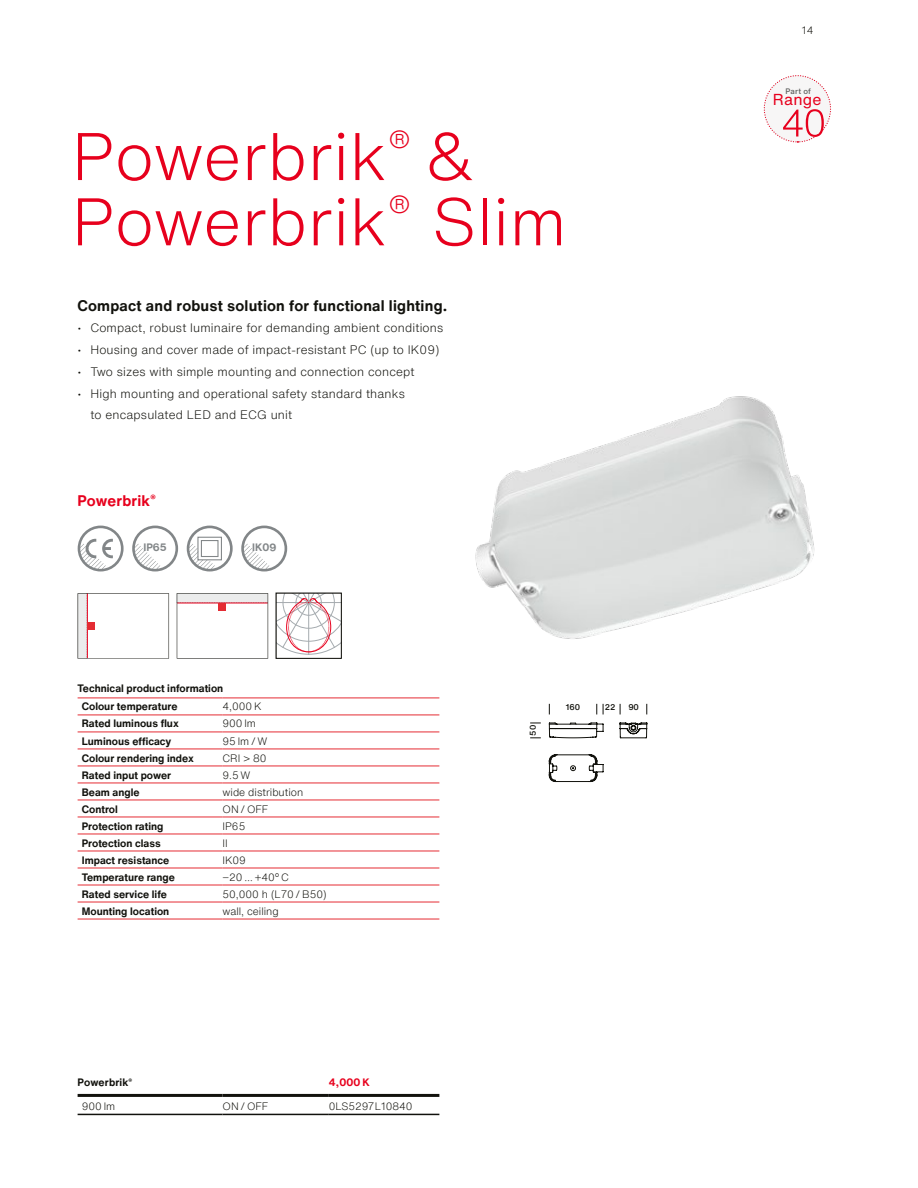
<style>
.page{position:relative;width:918px;height:1188px;background:#fff}
.page>*{position:absolute;margin:0;border:0;box-sizing:border-box;transform-origin:0 0}
.t1{font:300 66px/65.2px "Helvetica Now Text";letter-spacing:.015em;color:#e7001d}
.t2{font:15.6px "Helvetica Now Text";letter-spacing:.015em;color:#e7001d}
.t3{font:700 15px "Helvetica Now Text";letter-spacing:.015em;color:#12120d}
.t4{font:700 15px "Helvetica Now Text";letter-spacing:.015em;color:#e7001d}
.t5{font:300 12px/21.8px "Helvetica Now Text";letter-spacing:.015em;color:#12120d}
.t6{font:700 10.5px/18.9px "Helvetica Now Text";color:#12120d}
.t7{font:300 10.5px "Helvetica Now Text";color:#12120d}
.t8{font:700 10.5px "Helvetica Now Text";color:#828688}
.t9{font:700 10.5px "Helvetica Now Text";color:#e7001d}
.t10{font:500 8.25px "Helvetica Now Text";letter-spacing:-.01em;color:#12120d}
.t11{font:500 7.8px "Helvetica Now Text";letter-spacing:.015em;color:#626362}
</style>
<div class="page">
<svg style="left:78px;top:593px;width:91px;height:66px"></svg>
<svg style="left:177px;top:593px;width:91px;height:66px"></svg>
<svg style="left:132px;top:526px;width:46px;height:45px"></svg>
<svg style="left:241px;top:526px;width:46px;height:45px"></svg>
<svg style="left:187px;top:526px;width:46px;height:45px"></svg>
<svg style="left:78px;top:526px;width:46px;height:45px"></svg>
<svg style="left:530px;top:703px;width:118px;height:79px"></svg>
<img style="left:475px;top:396px;width:340px;height:243px">
<svg style="left:278px;top:595px;width:62px;height:60px"></svg>
<div style="left:276px;top:593px;width:66px;height:66px;border:1px solid #12120d"></div>
<hr style="left:78px;top:698px;width:145px;height:1px;background:#e52c33">
<hr style="left:223px;top:698px;width:216px;height:1px;background:#e52c33">
<hr style="left:78px;top:715px;width:145px;height:1px;background:#e52c33">
<hr style="left:223px;top:715px;width:216px;height:1px;background:#e52c33">
<hr style="left:78px;top:732px;width:145px;height:1px;background:#e52c33">
<hr style="left:223px;top:732px;width:216px;height:1px;background:#e52c33">
<hr style="left:78px;top:749px;width:145px;height:1px;background:#e52c33">
<hr style="left:223px;top:749px;width:216px;height:1px;background:#e52c33">
<hr style="left:78px;top:766px;width:145px;height:1px;background:#e52c33">
<hr style="left:78px;top:783px;width:145px;height:1px;background:#e52c33">
<hr style="left:223px;top:766px;width:216px;height:1px;background:#e52c33">
<hr style="left:223px;top:783px;width:216px;height:1px;background:#e52c33">
<hr style="left:78px;top:800px;width:145px;height:1px;background:#e52c33">
<hr style="left:78px;top:817px;width:145px;height:1px;background:#e52c33">
<hr style="left:78px;top:834px;width:145px;height:1px;background:#e52c33">
<hr style="left:78px;top:851px;width:145px;height:1px;background:#e52c33">
<hr style="left:78px;top:868px;width:145px;height:1px;background:#e52c33">
<hr style="left:78px;top:885px;width:145px;height:1px;background:#e52c33">
<hr style="left:78px;top:902px;width:145px;height:1px;background:#e52c33">
<hr style="left:78px;top:919px;width:145px;height:1px;background:#e52c33">
<hr style="left:223px;top:800px;width:216px;height:1px;background:#e52c33">
<hr style="left:223px;top:817px;width:216px;height:1px;background:#e52c33">
<hr style="left:223px;top:834px;width:216px;height:1px;background:#e52c33">
<hr style="left:223px;top:851px;width:216px;height:1px;background:#e52c33">
<hr style="left:223px;top:868px;width:216px;height:1px;background:#e52c33">
<hr style="left:223px;top:885px;width:216px;height:1px;background:#e52c33">
<hr style="left:223px;top:902px;width:216px;height:1px;background:#e52c33">
<hr style="left:223px;top:919px;width:216px;height:1px;background:#e52c33">
<svg style="left:78px;top:1113px;width:361px;height:1px"></svg>
<hr style="left:78px;top:1094px;width:145px;height:3px;background:#12120d">
<hr style="left:223px;top:1094px;width:106px;height:3px;background:#12120d">
<hr style="left:329px;top:1094px;width:110px;height:3px;background:#12120d">
<hr style="left:78px;top:1114px;width:145px;height:1px;background:#12120d">
<hr style="left:223px;top:1114px;width:106px;height:1px;background:#12120d">
<hr style="left:329px;top:1114px;width:110px;height:1px;background:#12120d">
<div style="left:764px;top:76px;width:67px;height:66px;background:#f7f6f6;border-radius:50%"></div>
<div style="left:764px;top:75px;width:67px;height:67px;border:1px dashed #e40220;border-radius:33px"></div>
<svg style="left:783px;top:109px;width:41px;height:33px"></svg>
<h1 class="t1" style="left:72px;top:122px;width:496px">Powerbrik<sup>®</sup> &amp;<br>Powerbrik<sup>®</sup> Slim</h1>
<h3 class="t3" style="left:78px;top:294px;width:371px">Compact and robust solution for functional lighting.</h3>
<p class="t5" style="left:78px;top:317px;width:367px">• Compact, robust luminaire for demanding ambient conditions</p>
<p class="t5" style="left:78px;top:338px;width:363px">• Housing and cover made of impact-resistant PC (up to IK09)</p>
<p class="t5" style="left:78px;top:360px;width:338px">• Two sizes with simple mounting and connection concept</p>
<p class="t5" style="left:90px;top:382px;width:316px;text-indent:-13px">• High mounting and operational safety standard thanks to encapsulated LED and ECG unit</p>
<h3 class="t4" style="left:78px;top:490px;width:80px">Powerbrik<sup>®</sup></h3>
<p class="t8" style="left:144px;top:540px;width:25px">IP65</p>
<p class="t8" style="left:252px;top:540px;width:26px">IK09</p>
<p class="t6" style="left:82px;top:678px;width:143px;text-indent:-4px">Technical product information<br>Colour temperature</p>
<p class="t7" style="left:223px;top:699px;width:40px">4,000 K</p>
<p class="t6" style="left:82px;top:714px;width:98px">Rated luminous flux</p>
<p class="t7" style="left:223px;top:716px;width:35px">900 lm</p>
<p class="t6" style="left:82px;top:731px;width:91px">Luminous efficacy</p>
<p class="t7" style="left:223px;top:733px;width:46px">95 lm / W</p>
<p class="t6" style="left:82px;top:748px;width:114px">Colour rendering index</p>
<p class="t7" style="left:223px;top:750px;width:45px">CRI &gt; 80</p>
<p class="t6" style="left:82px;top:765px;width:91px">Rated input power</p>
<p class="t7" style="left:223px;top:767px;width:29px">9.5 W</p>
<p class="t6" style="left:82px;top:782px;width:59px">Beam angle</p>
<p class="t7" style="left:223px;top:784px;width:82px">wide distribution</p>
<p class="t6" style="left:82px;top:799px;width:38px">Control</p>
<p class="t7" style="left:223px;top:801px;width:47px">ON / OFF</p>
<p class="t6" style="left:82px;top:816px;width:83px">Protection rating</p>
<p class="t7" style="left:223px;top:818px;width:24px">IP65</p>
<p class="t6" style="left:82px;top:833px;width:80px">Protection class</p>
<p class="t7" style="left:223px;top:835px;width:7px">II</p>
<p class="t6" style="left:82px;top:850px;width:89px">Impact resistance</p>
<p class="t7" style="left:223px;top:852px;width:25px">IK09</p>
<p class="t6" style="left:82px;top:867px;width:95px">Temperature range</p>
<p class="t7" style="left:223px;top:869px;width:68px">−20 … +40° C</p>
<p class="t6" style="left:82px;top:884px;width:87px">Rated service life</p>
<p class="t7" style="left:223px;top:886px;width:106px">50,000 h (L70 / B50)</p>
<p class="t6" style="left:82px;top:901px;width:89px">Mounting location</p>
<p class="t7" style="left:223px;top:903px;width:58px">wall, ceiling</p>
<p class="t6" style="left:78px;top:1073px;width:56px">Powerbrik<sup>®</sup></p>
<p class="t9" style="left:329px;top:1075px;width:42px">4,000 K</p>
<p class="t7" style="left:82px;top:1099px;width:35px">900 lm</p>
<p class="t7" style="left:223px;top:1099px;width:47px">ON / OFF</p>
<p class="t7" style="left:329px;top:1099px;width:85px">0LS5297L10840</p>
<p class="t10" style="left:527px;top:736px;width:12px;rotate:-90deg">50</p>
<p class="t10" style="left:566px;top:701px;width:16px">160</p>
<p class="t10" style="left:605px;top:701px;width:12px">22</p>
<p class="t10" style="left:628px;top:701px;width:12px">90</p>
<p class="t7" style="left:802px;top:23px;width:13px">14</p>
<p class="t11" style="left:785px;top:85px;width:27px">Part of</p>
<h2 class="t2" style="left:773px;top:88px;width:50px">Range</h2>
</div>
